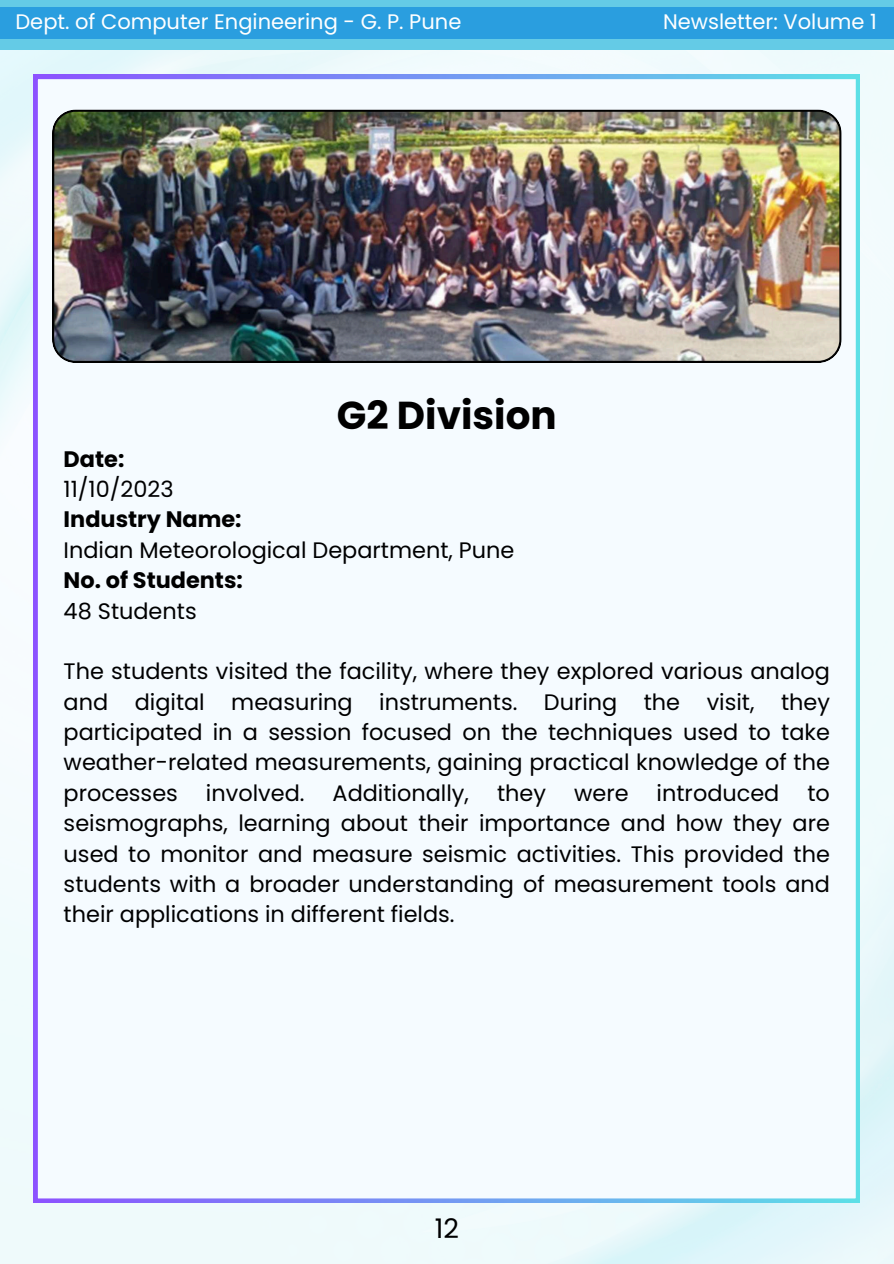
<style>
.page{position:relative;width:894px;height:1264px;background:#fff}
.page>*{position:absolute;margin:0;border:0;box-sizing:border-box;transform-origin:0 0}
.t1{font:700 38.85px "Poppins";color:#000}
.t2{font:27px "Poppins";color:#000}
.t3{font:22.35px/30.3px "Poppins";color:#000;text-align:justify}
.t4{font:21px "Poppins";color:#fff}
.s1{font-weight:700}
</style>
<div class="page">
<img style="left:0;top:50px;width:893px;height:1213px">
<div style="left:33px;top:75px;width:826px;height:1127px;background:#f5fbff"></div>
<img style="left:52px;top:109px;width:789px;height:254px">
<div style="left:0;top:0;width:893px;height:50px;background:#64cbe6"></div>
<div style="left:0;top:7px;width:893px;height:32px;background:#2a9edf"></div>
<h1 class="t4" style="left:15px;top:7px;width:447px">Dept. of Computer Engineering - G. P. Pune</h1>
<p class="t4" style="left:663px;top:7px;width:215px">Newsletter: Volume 1</p>
<h1 class="t1" style="left:337px;top:388px;width:221px">G2 Division</h1>
<h1 class="t3" style="left:64px;top:443px;width:452px;text-align:left"><span class="s1">Date:<br></span>11/10/2023<br><span class="s1">Industry Name:<br></span>Indian Meteorological Department, Pune<br><span class="s1">No. of Students:<br></span>48 Students</h1>
<p class="t3" style="left:64px;top:656px;width:767px">The students visited the facility, where they explored various analog and digital measuring instruments. During the visit, they participated in a session focused on the techniques used to take weather-related measurements, gaining practical knowledge of the processes</p>
<p class="t3" style="left:206px;top:777px;width:100px">involved.</p>
<p class="t3" style="left:332px;top:777px;width:138px">Additionally,</p>
<p class="t3" style="left:497px;top:777px;width:50px">they</p>
<p class="t3" style="left:574px;top:777px;width:56px">were</p>
<p class="t3" style="left:656px;top:777px;width:124px">introduced</p>
<p class="t3" style="left:64px;top:777px;width:767px;text-indent:743px">to seismographs, learning about their importance and how they are used to monitor and measure seismic activities. This provided the students with a broader understanding of measurement tools and their applications in different fields.</p>
<h1 class="t2" style="left:434px;top:1209px;width:26px">12</h1>
</div>
